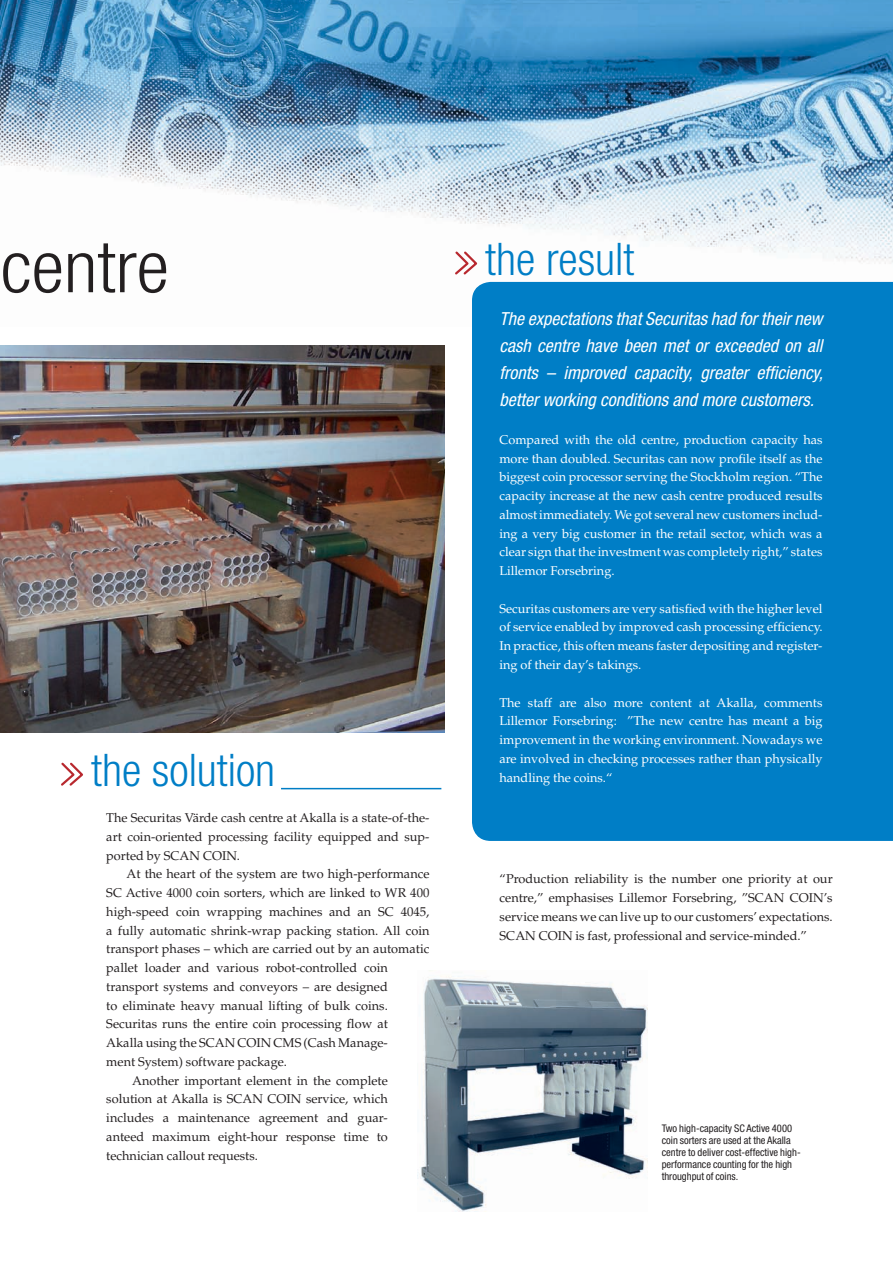
<style>
.page{position:relative;width:893px;height:1263px;background:#fff}
.page>*{position:absolute;margin:0;border:0;box-sizing:border-box;transform-origin:0 0}
.t1{font:300 condensed 72px "Helvetica Neue LT Std";color:#231f20;scale:1.05 1}
.Headline_30p{font:300 condensed 45px "Helvetica Neue LT Std";color:#007ec6}
.Ingress_12p{font:italic condensed 18px/27px "Helvetica Neue LT Std";color:#fff;text-align:justify}
.Bodytext_8_5p{font:12.75px/18.8px "Palatino";color:#231f20;text-align:justify}
.Bodytext_8_5p-2{font:12.75px/18.8px "Palatino";color:#fff;text-align:justify}
.picturetext_7p{font:condensed 10.5px/12px "Helvetica Neue LT Std";color:#231f20}
</style>
<div class="page">
<img style="left:0;top:0;width:893px;height:282px">
<hr style="left:281px;top:788px;width:160px;height:1px;background:#007dc5">
<svg style="left:61px;top:762px;width:22px;height:24px"></svg>
<svg style="left:453px;top:249px;width:26px;height:28px"></svg>
<div style="left:472px;top:282px;width:421px;height:559px;background:#007ec6"></div>
<img style="left:0;top:345px;width:444px;height:388px">
<img style="left:420px;top:976px;width:227px;height:235px">
<h1 class="t1" style="left:1px;top:225px;width:161px">centre</h1>
<p class="Headline_30p" style="left:91px;top:744px;width:186px">the solution</p>
<p class="Bodytext_8_5p" style="left:106px;top:808px;width:325px">The Securitas Värde cash centre at Akalla is a state-of-the&shy;art coin-oriented processing facility equipped and sup&shy;ported by SCAN COIN.</p>
<p class="Bodytext_8_5p" style="left:106px;top:865px;width:325px;text-align:left;text-indent:20px">At the heart of the system are two high-performance SC Active 4000 coin sorters, which are linked to WR 400 high-speed coin wrapping machines and an SC 4045, a fully automatic shrink-wrap packing station. All coin transport phases – which are carried out by an automatic pallet loader and various robot-controlled coin transport systems and conveyors – are designed<br>to eliminate heavy manual lifting of bulk coins.<br>Securitas runs the entire coin processing flow at<br>Akalla using the SCAN COIN CMS (Cash Manage-<br>ment System) software package.</p>
<p class="Bodytext_8_5p" style="left:106px;top:1071px;width:283px;text-indent:26px">Another important element in the complete solution at Akalla is SCAN COIN service, which includes a maintenance agreement and guar&shy;anteed maximum eight-hour response time to technician callout requests.</p>
<p class="Headline_30p" style="left:485px;top:233px;width:151px">the result</p>
<p class="Ingress_12p" style="left:499px;top:306px;width:325px">The expectations that Securitas had for their new cash centre have been met or exceeded on all fronts – improved capacity, greater efficiency, better working conditions and more customers.</p>
<p class="Bodytext_8_5p-2" style="left:499px;top:430px;width:325px">Compared with the old centre, production capacity has more than doubled. Securitas can now profile itself as the biggest coin processor serving the Stockholm region. “The capacity increase at the new cash centre produced results almost immediately. We got several new customers includ&shy;ing a very big customer in the retail sector, which was a clear sign that the investment was completely right,” states Lillemor Forsebring.</p>
<p class="Bodytext_8_5p-2" style="left:499px;top:599px;width:325px">Securitas customers are very satisfied with the higher level of service enabled by improved cash processing efficiency.<br>In practice, this often means faster depositing and register&shy;ing of their day’s takings.</p>
<p class="Bodytext_8_5p-2" style="left:499px;top:693px;width:325px">The staff are also more content at Akalla, comments Lillemor Forsebring: ”The new centre has meant a big improvement in the working environment. Nowadays we are involved in checking processes rather than physically handling the coins.“</p>
<p class="Bodytext_8_5p" style="left:500px;top:870px;width:335px">“Production reliability is the number one priority at our centre,” emphasises Lillemor Forsebring, ”SCAN COIN’s service means we can live up to our customers’ expectations.<br>SCAN COIN is fast, professional and service-minded.”</p>
<p class="picturetext_7p" style="left:662px;top:1122px;width:140px">Two high-capacity SC Active 4000 coin sorters are used at the Akalla centre to deliver cost-effective high&shy;performance counting for the high throughput of coins.</p>
</div>
